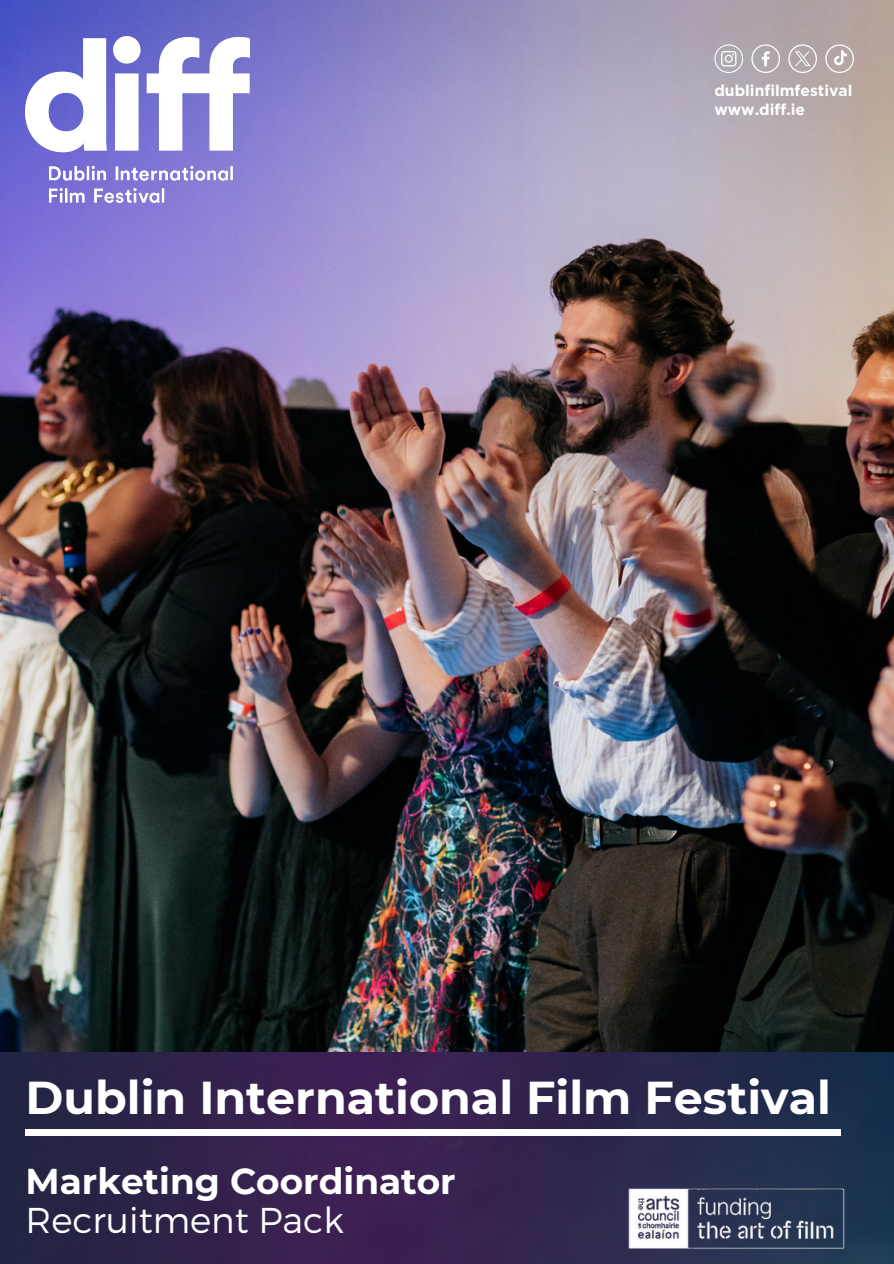
<style>
.page{position:relative;width:894px;height:1264px;background:#fff}
.page>*{position:absolute;margin:0;border:0;box-sizing:border-box;transform-origin:0 0}
.t1{font:700 45.9px "Montserrat";color:#fff}
.t2{font:700 35.85px/39.3px "Montserrat";color:#fff}
.t3{font:700 15.6px/19px "Gotham";color:#fff}
.s1{font-weight:300}
</style>
<div class="page">
<img style="left:0;top:0;width:893px;height:1052px">
<img style="left:0;top:1052px;width:893px;height:211px">
<div style="left:26px;top:1129px;width:814px;height:7px;background:#fff"></div>
<img style="left:623px;top:1184px;width:230px;height:70px">
<img style="left:26px;top:37px;width:223px;height:165px">
<svg style="left:751px;top:44px;width:29px;height:29px"></svg>
<svg style="left:714px;top:44px;width:29px;height:29px"></svg>
<svg style="left:788px;top:44px;width:28px;height:29px"></svg>
<svg style="left:825px;top:44px;width:28px;height:29px"></svg>
<p class="t3" style="left:714px;top:81px;width:139px">dublinfilmfestival www.diff.ie</p>
<h1 class="t1" style="left:26px;top:1069px;width:806px">Dublin International Film Festival</h1>
<p class="t2" style="left:26px;top:1161px;width:431px">Marketing Coordinator<br><span class="s1">Recruitment Pack</span></p>
</div>
